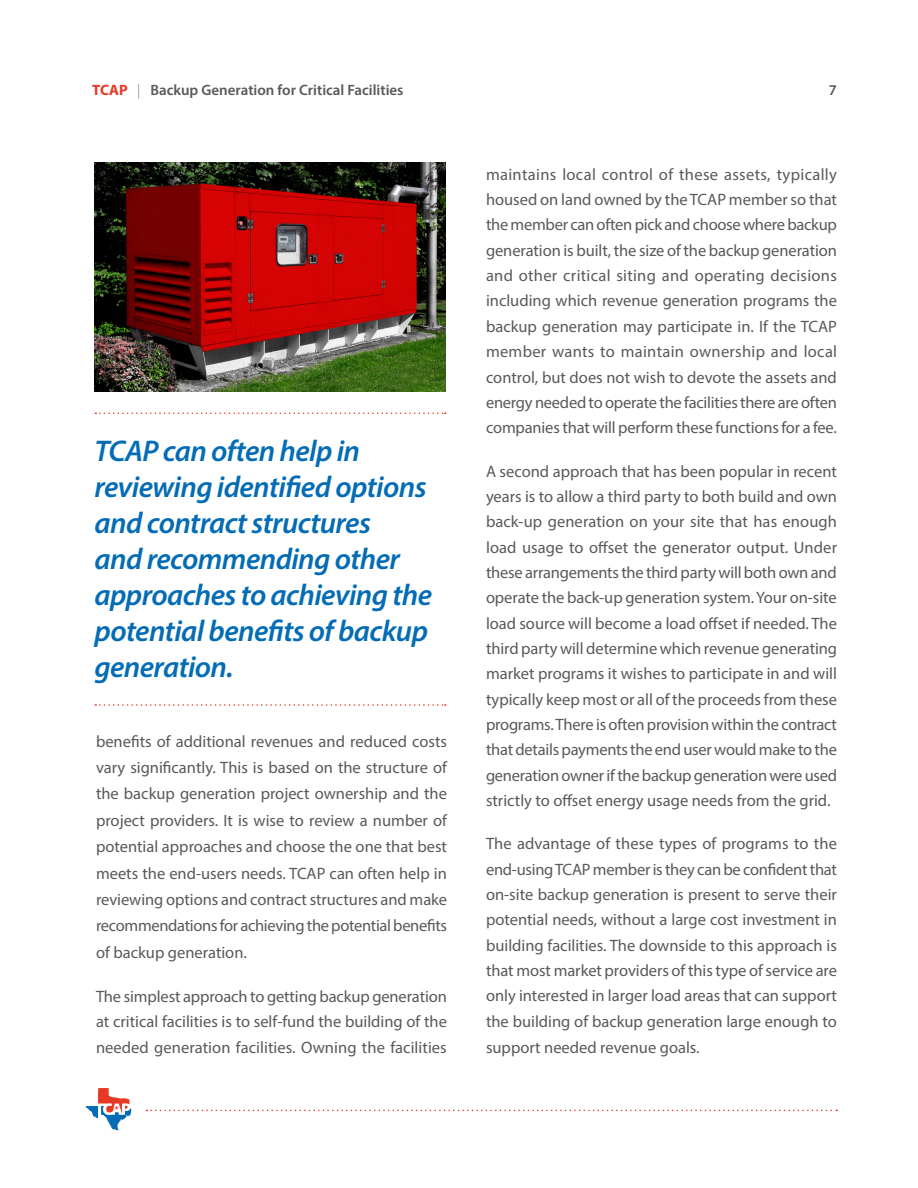
<style>
.page{position:relative;width:918px;height:1188px;background:#fff}
.page>*{position:absolute;margin:0;border:0;box-sizing:border-box;transform-origin:0 0}
.t1{font:italic 600 30px/36px "Myriad Pro";letter-spacing:-.02em;color:#046cb5}
.t2{font:16.5px/25.3px "Myriad Pro";color:#58595b;text-align:justify}
.t3{font:600 15px "Myriad Pro";color:#58595b}
.s1{font-weight:700;color:#e73926}
.s2{font-weight:300;color:#808285}
</style>
<div class="page">
<svg style="left:86px;top:1088px;width:45px;height:42px"></svg>
<svg style="left:147px;top:1110px;width:690px;height:1px"></svg>
<svg style="left:95px;top:412px;width:351px;height:2px"></svg>
<svg style="left:95px;top:704px;width:351px;height:2px"></svg>
<img style="left:94px;top:162px;width:352px;height:230px">
<p class="t3" style="left:92px;top:81px;width:313px"><span class="s1">TCAP</span> <span class="s2">|</span> Backup Generation for Critical Facilities</p>
<p class="t3" style="left:829px;top:81px;width:10px">7</p>
<h1 class="t1" style="left:94px;top:432px;width:339px">TCAP can often help in reviewing identified options and contract structures<br>and recommending other approaches to achieving the potential benefits of backup generation.</h1>
<p class="t2" style="left:96px;top:728px;width:353px;line-height:26.4px">benefits of additional revenues and reduced costs vary significantly. This is based on the structure of the backup generation project ownership and the project providers. It is wise to review a number of potential approaches and choose the one that best meets the end-users needs. TCAP can often help in reviewing options and contract structures and make recommendations for achieving the potential benefits of backup generation.</p>
<p class="t2" style="left:96px;top:983px;width:352px">The simplest approach to getting backup generation at critical facilities is to self-fund the building of the needed generation facilities. Owning the facilities</p>
<p class="t2" style="left:486px;top:161px;width:353px">maintains local control of these assets, typically housed on land owned by the TCAP member so that the member can often pick and choose where backup generation is built, the size of the backup generation and other critical siting and operating decisions including which revenue generation programs the backup generation may participate in. If the TCAP member wants to maintain ownership and local control, but does not wish to devote the assets and energy needed to operate the facilities there are often companies that will perform these functions for a fee.</p>
<p class="t2" style="left:486px;top:458px;width:353px">A second approach that has been popular in recent years is to allow a third party to both build and own back-up generation on your site that has enough load usage to offset the generator output. Under these arrangements the third party will both own and operate the back-up generation system. Your on-site load source will become a load offset if needed. The third party will determine which revenue generating market programs it wishes to participate in and will typically keep most or all of the proceeds from these programs. There is often provision within the contract that details payments the end user would make to the generation owner if the backup generation were used strictly to offset energy usage needs from the grid.</p>
<p class="t2" style="left:486px;top:831px;width:353px">The advantage of these types of programs to the end-using TCAP member is they can be confident that on-site backup generation is present to serve their potential needs, without a large cost investment in building facilities. The downside to this approach is that most market providers of this type of service are only interested in larger load areas that can support the building of backup generation large enough to support needed revenue goals.</p>
</div>
